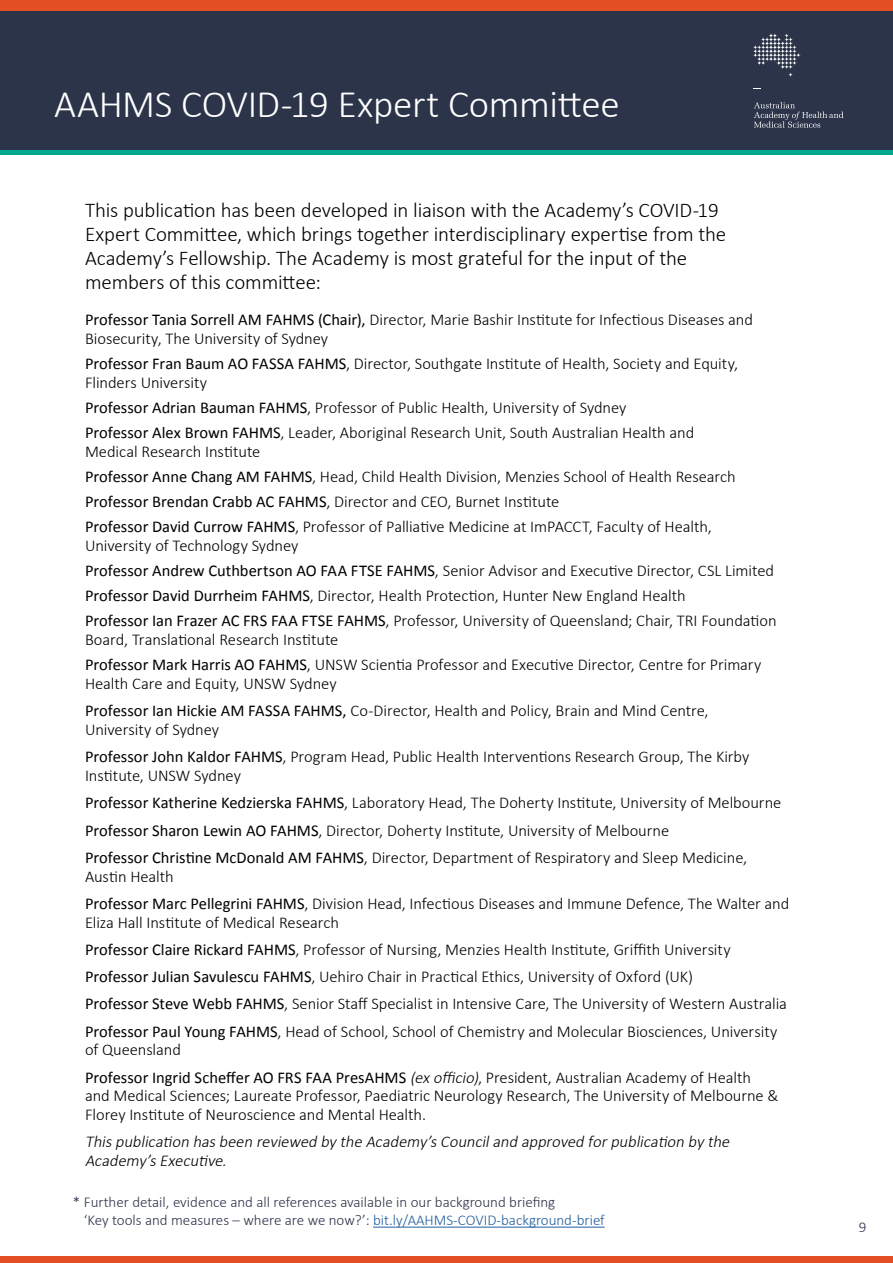
<style>
.page{position:relative;width:893px;height:1263px;background:#fff}
.page>*{position:absolute;margin:0;border:0;box-sizing:border-box;transform-origin:0 0}
.t1{font:300 39px "Calibri";letter-spacing:-.01em;color:#fff}
.t2{font:300 21px/24px "Calibri";letter-spacing:-.01em;color:#000}
.t3{font:300 16.5px/27.3px "Calibri";letter-spacing:-.005em;color:#000}
.t4{font:italic 300 16.5px/18.8px "Calibri";color:#000}
.t5{font:300 15px/18px "Calibri";color:#2b3449}
.s1{font-weight:400}
.s2{font-style:italic}
.s3{color:#215e9e}
</style>
<div class="page">
<div style="left:0;top:0;width:893px;height:150px;background:#2b3449"></div>
<svg style="left:753px;top:33px;width:48px;height:44px"></svg>
<svg style="left:754px;top:102px;width:89px;height:26px"></svg>
<hr style="left:0;top:150px;width:893px;height:4px;background:#00a88e">
<div style="left:0;top:0;width:893px;height:11px;background:#e54f25"></div>
<div style="left:0;top:1256px;width:893px;height:7px;background:#e54f25"></div>
<hr style="left:373px;top:1227px;width:232px;height:1px;background:#215e9e">
<h1 class="t1" style="left:54px;top:80px;width:567px">AAHMS COVID-19 Expert Committee</h1>
<p class="t2" style="left:85px;top:197px;width:643px">This publication has been developed in liaison with the Academy’s COVID-19<br>Expert Committee, which brings together interdisciplinary expertise from the Academy’s Fellowship. The Academy is most grateful for the input of the members of this committee:</p>
<p class="t3" style="left:85px;top:310px;width:669px;line-height:18.8px"><span class="s1">Professor Tania Sorrell AM FAHMS (Chair),</span> Director, Marie Bashir Institute for Infectious Diseases and<br>Biosecurity, The University of Sydney</p>
<p class="t3" style="left:85px;top:354px;width:655px;line-height:18.8px"><span class="s1">Professor Fran Baum AO FASSA FAHMS</span>, Director, Southgate Institute of Health, Society and Equity,<br>Flinders University</p>
<p class="t3" style="left:85px;top:395px;width:611px;line-height:25.2px"><span class="s1">Professor Adrian Bauman FAHMS</span>, Professor of Public Health, University of Sydney<br><span class="s1">Professor Alex Brown FAHMS</span>, Leader, Aboriginal Research Unit, South Australian Health and</p>
<p class="t3" style="left:85px;top:439px;width:652px;line-height:25.2px">Medical Research Institute<br><span class="s1">Professor Anne Chang AM FAHMS</span>, Head, Child Health Division, Menzies School of Health Research <span class="s1">Professor Brendan Crabb AC FAHMS</span>, Director and CEO, Burnet Institute<br><span class="s1">Professor David Currow FAHMS</span>, Professor of Palliative Medicine at ImPACCT, Faculty of Health,</p>
<p class="t3" style="left:85px;top:533px;width:693px;line-height:25.2px">University of Technology Sydney<br><span class="s1">Professor Andrew Cuthbertson AO FAA FTSE FAHMS</span>, Senior Advisor and Executive Director, CSL Limited <span class="s1">Professor David Durrheim FAHMS</span>, Director, Health Protection, Hunter New England Health<br><span class="s1">Professor Ian Frazer AC FRS FAA FTSE FAHMS</span>, Professor, University of Queensland; Chair, TRI Foundation</p>
<p class="t3" style="left:85px;top:627px;width:678px;line-height:25.2px">Board, Translational Research Institute<br><span class="s1">Professor Mark Harris AO FAHMS</span>, UNSW Scientia Professor and Executive Director, Centre for Primary</p>
<p class="t3" style="left:85px;top:670px;width:625px">Health Care and Equity, UNSW Sydney<br><span class="s1">Professor Ian Hickie AM FASSA FAHMS,</span> Co-Director, Health and Policy, Brain and Mind Centre,</p>
<p class="t3" style="left:85px;top:716px;width:666px">University of Sydney<br><span class="s1">Professor John Kaldor FAHMS</span>, Program Head, Public Health Interventions Research Group, The Kirby</p>
<p class="t3" style="left:85px;top:762px;width:698px">Institute, UNSW Sydney<br><span class="s1">Professor Katherine Kedzierska FAHMS</span>, Laboratory Head, The Doherty Institute, University of Melbourne <span class="s1">Professor Sharon Lewin AO FAHMS</span>, Director, Doherty Institute, University of Melbourne<br><span class="s1">Professor Christine McDonald AM FAHMS</span>, Director, Department of Respiratory and Sleep Medicine,</p>
<p class="t3" style="left:85px;top:862px;width:706px">Austin Health<br><span class="s1">Professor Marc Pellegrini FAHMS</span>, Division Head, Infectious Diseases and Immune Defence, The Walter and</p>
<p class="t3" style="left:85px;top:908px;width:703px">Eliza Hall Institute of Medical Research<br><span class="s1">Professor Claire Rickard FAHMS</span>, Professor of Nursing, Menzies Health Institute, Griffith University <span class="s1">Professor Julian Savulescu FAHMS</span>, Uehiro Chair in Practical Ethics, University of Oxford (UK)<br><span class="s1">Professor Steve Webb FAHMS</span>, Senior Staff Specialist in Intensive Care, The University of Western Australia <span class="s1">Professor Paul Young FAHMS</span>, Head of School, School of Chemistry and Molecular Biosciences, University</p>
<p class="t3" style="left:85px;top:1036px;width:667px">of Queensland<br><span class="s1">Professor Ingrid Scheffer AO FRS FAA PresAHMS</span> <span class="s2">(ex officio)</span>, President, Australian Academy of Health</p>
<p class="t3" style="left:85px;top:1086px;width:695px;line-height:18.8px">and Medical Sciences; Laureate Professor, Paediatric Neurology Research, The University of Melbourne &amp;<br>Florey Institute of Neuroscience and Mental Health.</p>
<p class="t4" style="left:85px;top:1132px;width:649px">Thispublication hasbeen reviewed by the Academy’sCounciland approved forpublication by the<br>Academy’sExecutive.</p>
<p class="t5" style="left:84px;top:1193px;width:522px;text-indent:-11px">* Further detail, evidence and all references available in our background briefing<br>‘Key tools and measures – where are we now?’: <span class="s3">bit.ly/AAHMS-COVID-background-brief</span></p>
<p class="t5" style="left:859px;top:1217px;width:9px">9</p>
</div>
